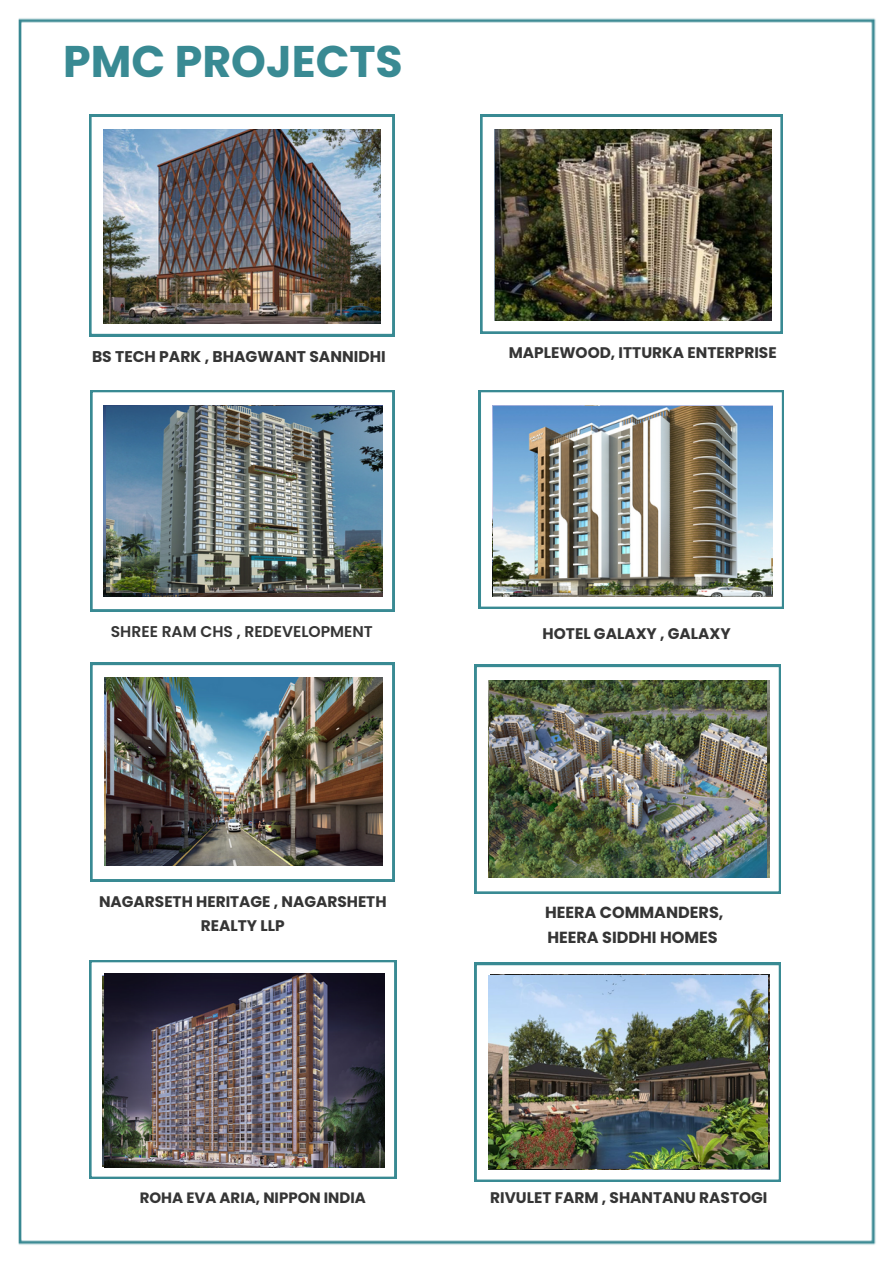
<style>
.page{position:relative;width:894px;height:1264px;background:#fff}
.page>*{position:absolute;margin:0;border:0;box-sizing:border-box;transform-origin:0 0}
.t1{font:700 44.25px "Poppins";color:#398a93}
.t2{font:700 16.05px/25px "Poppins";color:#353535}
.t3{font:700 15.6px "Poppins";color:#353535}
.t4{font:600 15.6px "Poppins";color:#353535}
.t5{font:700 15.3px/23.9px "Poppins";color:#353535;text-align:center}
.t6{font:700 15px "Poppins";color:#353535}
</style>
<div class="page">
<img style="left:18px;top:18px;width:858px;height:1227px">
<img style="left:103px;top:130px;width:277px;height:193px">
<p class="t1" style="left:63px;top:31px;width:341px">PMC PROJECTS</p>
<p class="t3" style="left:92px;top:345px;width:295px">BS TECH PARK , BHAGWANT SANNIDHI</p>
<p class="t5" style="left:508px;top:340px;width:269px">MAPLEWOOD, ITTURKA ENTERPRISE</p>
<p class="t4" style="left:111px;top:621px;width:263px">SHREE RAM CHS , REDEVELOPMENT</p>
<p class="t5" style="left:542px;top:621px;width:190px">HOTEL GALAXY , GALAXY</p>
<p class="t5" style="left:99px;top:889px;width:289px">NAGARSETH HERITAGE , NAGARSHETH<br>REALTY LLP</p>
<p class="t2" style="left:545px;top:899px;width:180px">HEERA COMMANDERS,<br>HEERA SIDDHI HOMES</p>
<p class="t6" style="left:140px;top:1187px;width:228px">ROHA EVA ARIA, NIPPON INDIA</p>
<p class="t5" style="left:490px;top:1185px;width:279px">RIVULET FARM , SHANTANU RASTOGI</p>
</div>
